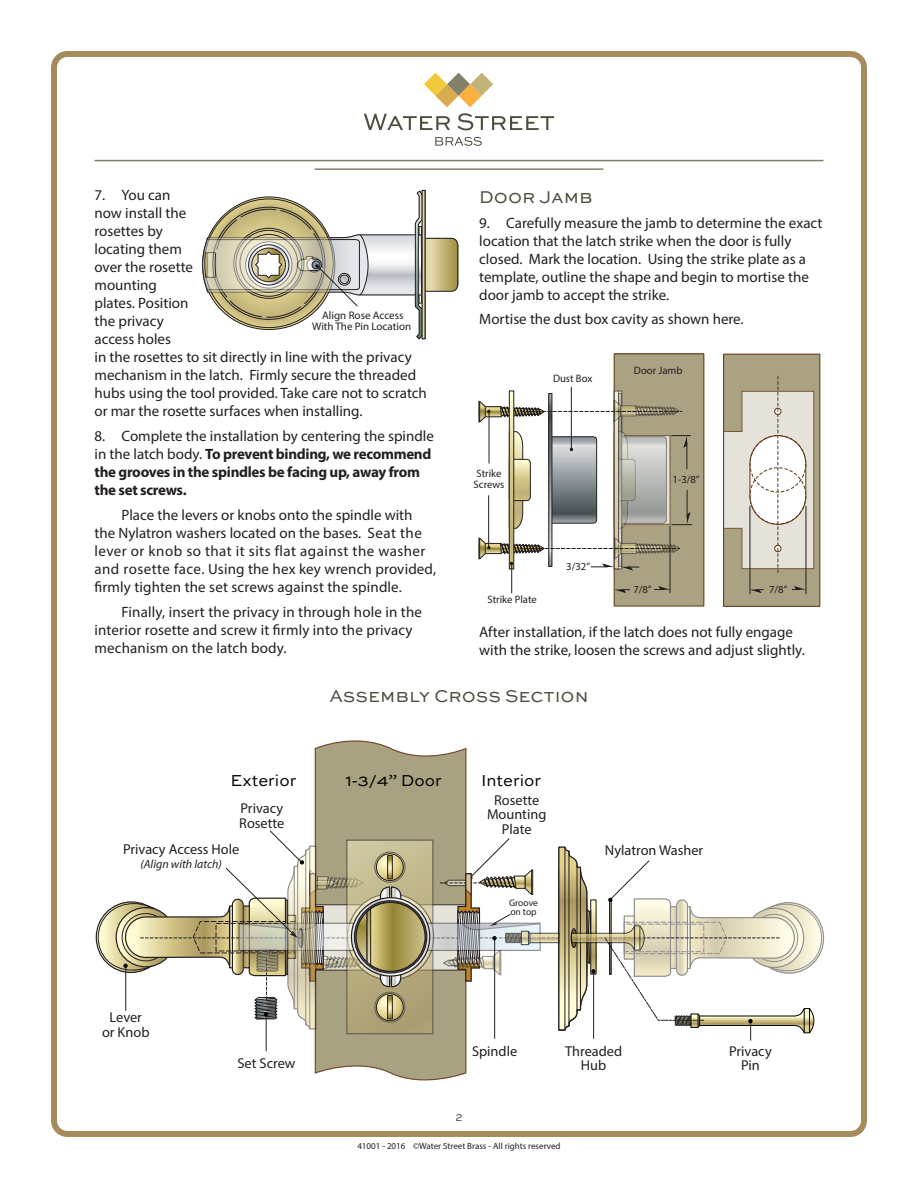
<style>
.page{position:relative;width:918px;height:1188px;background:#fff}
.page>*{position:absolute;margin:0;border:0;box-sizing:border-box;transform-origin:0 0}
.Sub_Heads{font:18px "Sweet Sans SC";color:#4f4d3d}
.t1{font:16.8px "Sweet Sans";color:#000}
.Body_Text{font:15px/18px "Myriad Pro";color:#231f20}
.Body_Text-2{font:700 15px/18px "Myriad Pro";letter-spacing:-.02em;color:#231f20}
.t2{font:14.4px/14.4px "Myriad Pro";color:#231f20;text-align:center}
.t3{font:italic 12px "Myriad Pro";color:#231f20}
.Sub_Heads-2{font:12px "Sweet Sans SC";color:#4f4d3d}
.t4{font:10.95px/10.9px "Myriad Pro";color:#211e1e;text-align:center}
.t5{font:10.8px/10.8px "Myriad Pro";color:#211e1e}
.t6{font:9.6px/8.4px "Myriad Pro";letter-spacing:-.005em;color:#231f20}
.t7{font:9px "Myriad Pro";color:#231f20}
.s1{font-weight:400}
</style>
<div class="page">
<svg style="left:364px;top:114px;width:86px;height:16px"></svg>
<svg style="left:457px;top:113px;width:97px;height:17px"></svg>
<svg style="left:435px;top:137px;width:47px;height:9px"></svg>
<svg style="left:424px;top:73px;width:69px;height:34px"></svg>
<div style="left:51px;top:51px;width:816px;height:1086px;border:6px solid #a68c5c;border-radius:14px"></div>
<hr style="left:94px;top:160px;width:730px;height:1px;background:#858069">
<hr style="left:315px;top:168px;width:288px;height:2px;background:#858069">
<div style="left:614px;top:354px;width:90px;height:252px;background:#aaa282"></div>
<div style="left:614px;top:353px;width:90px;height:254px;border:1px solid #603711"></div>
<hr style="left:571px;top:387px;width:1px;height:62px;background:#211e1e">
<hr style="left:511px;top:563px;width:1px;height:30px;background:#211e1e">
<hr style="left:670px;top:526px;width:1px;height:67px;background:#211e1e">
<svg style="left:654px;top:586px;width:16px;height:4px"></svg>
<svg style="left:614px;top:589px;width:16px;height:4px"></svg>
<svg style="left:478px;top:391px;width:214px;height:180px"></svg>
<div style="left:724px;top:354px;width:96px;height:252px;background:#aaa282"></div>
<div style="left:723px;top:354px;width:97px;height:253px;border:1px solid #603711"></div>
<svg style="left:723px;top:376px;width:91px;height:198px"></svg>
<svg style="left:792px;top:586px;width:14px;height:4px"></svg>
<svg style="left:751px;top:589px;width:12px;height:4px"></svg>
<hr style="left:750px;top:506px;width:1px;height:88px;background:#211e1e">
<hr style="left:806px;top:506px;width:1px;height:88px;background:#211e1e">
<div style="left:750px;top:435px;width:56px;height:57px;border:1px dashed #603711;border-radius:50%"></div>
<div style="left:750px;top:468px;width:56px;height:56px;border:1px dashed #603711;border-radius:50%"></div>
<svg style="left:314px;top:740px;width:153px;height:341px;background:#b1aa8e"></svg>
<hr style="left:266px;top:1014px;width:1px;height:37px;background:#231f20">
<svg style="left:98px;top:831px;width:724px;height:209px"></svg>
<svg style="left:369px;top:236px;width:45px;height:57px"></svg>
<svg style="left:414px;top:190px;width:44px;height:150px"></svg>
<div style="left:422px;top:190px;width:4px;height:149px;border:1px solid #231f20"></div>
<svg style="left:202px;top:196px;width:167px;height:134px"></svg>
<p class="Body_Text" style="left:94px;top:186px;width:334px">7. You can<br>now install the<br>rosettes by<br>locating them<br>over the rosette<br>mounting<br>plates. Position<br>the privacy<br>access holes<br>in the rosettes to sit directly in line with the privacy mechanism in the latch. Firmly secure the threaded hubs using the tool provided. Take care not to scratch or mar the rosette surfaces when installing.</p>
<p class="Body_Text-2" style="left:94px;top:426px;width:341px"><span class="s1">8. Complete the installation by centering the spindle in the latch body.</span> To prevent binding, we recommend the grooves in the spindles be facing up, away from the set screws.</p>
<p class="Body_Text" style="left:94px;top:505px;width:343px;text-indent:27px">Place the levers or knobs onto the spindle with the Nylatron washers located on the bases. Seat the lever or knob so that it sits flat against the washer and rosette face. Using the hex key wrench provided, firmly tighten the set screws against the spindle.</p>
<p class="Body_Text" style="left:94px;top:602px;width:329px;text-indent:27px">Finally, insert the privacy in through hole in the interior rosette and screw it firmly into the privacy mechanism on the latch body.</p>
<p class="Sub_Heads" style="left:329px;top:686px;width:261px">Assembly Cross Section</p>
<p class="Sub_Heads" style="left:479px;top:187px;width:115px">Door Jamb</p>
<p class="Body_Text" style="left:479px;top:213px;width:345px">9. Carefully measure the jamb to determine the exact location that the latch strike when the door is fully closed. Mark the location. Using the strike plate as a template, outline the shape and begin to mortise the door jamb to accept the strike.</p>
<p class="Body_Text" style="left:479px;top:310px;width:266px">Mortise the dust box cavity as shown here.</p>
<p class="t4" style="left:312px;top:310px;width:100px">Align Rose Access<br>With The Pin Location</p>
<p class="t5" style="left:634px;top:365px;width:50px">Door Jamb</p>
<p class="t5" style="left:553px;top:373px;width:41px">Dust Box</p>
<p class="t5" style="left:474px;top:468px;width:32px">Strike<br>Screws</p>
<p class="t5" style="left:673px;top:474px;width:29px">1-3/8”</p>
<p class="t5" style="left:566px;top:561px;width:25px">3/32”</p>
<p class="t5" style="left:633px;top:584px;width:20px">7/8”</p>
<p class="t5" style="left:769px;top:584px;width:20px">7/8”</p>
<p class="t5" style="left:487px;top:594px;width:51px">Strike Plate</p>
<p class="Body_Text" style="left:479px;top:623px;width:327px">After installation, if the latch does not fully engage with the strike, loosen the screws and adjust slightly.</p>
<p class="t1" style="left:231px;top:771px;width:67px">Exterior</p>
<p class="t2" style="left:239px;top:801px;width:47px;text-align:left">Privacy<br>Rosette</p>
<p class="t2" style="left:123px;top:842px;width:118px">Privacy Access Hole</p>
<p class="t3" style="left:141px;top:857px;width:83px">(Align with latch)</p>
<p class="t2" style="left:102px;top:1010px;width:49px">Lever or Knob</p>
<p class="t2" style="left:237px;top:1056px;width:59px">Set Screw</p>
<p class="t1" style="left:346px;top:771px;width:98px">1-3/4” Door</p>
<p class="t1" style="left:481px;top:771px;width:61px">Interior</p>
<p class="t2" style="left:487px;top:793px;width:61px">Rosette<br>Mounting<br>Plate</p>
<p class="t6" style="left:509px;top:899px;width:30px">Groove on top</p>
<p class="t2" style="left:605px;top:843px;width:100px">Nylatron Washer</p>
<p class="t2" style="left:472px;top:1044px;width:47px">Spindle</p>
<p class="t2" style="left:565px;top:1044px;width:58px">Threaded<br>Hub</p>
<p class="Sub_Heads-2" style="left:455px;top:1110px;width:9px">2</p>
<p class="t7" style="left:357px;top:1140px;width:205px">41001 - 2016 ©Water Street Brass - All rights reserved</p>
<p class="t2" style="left:729px;top:1044px;width:44px">Privacy<br>Pin</p>
</div>
